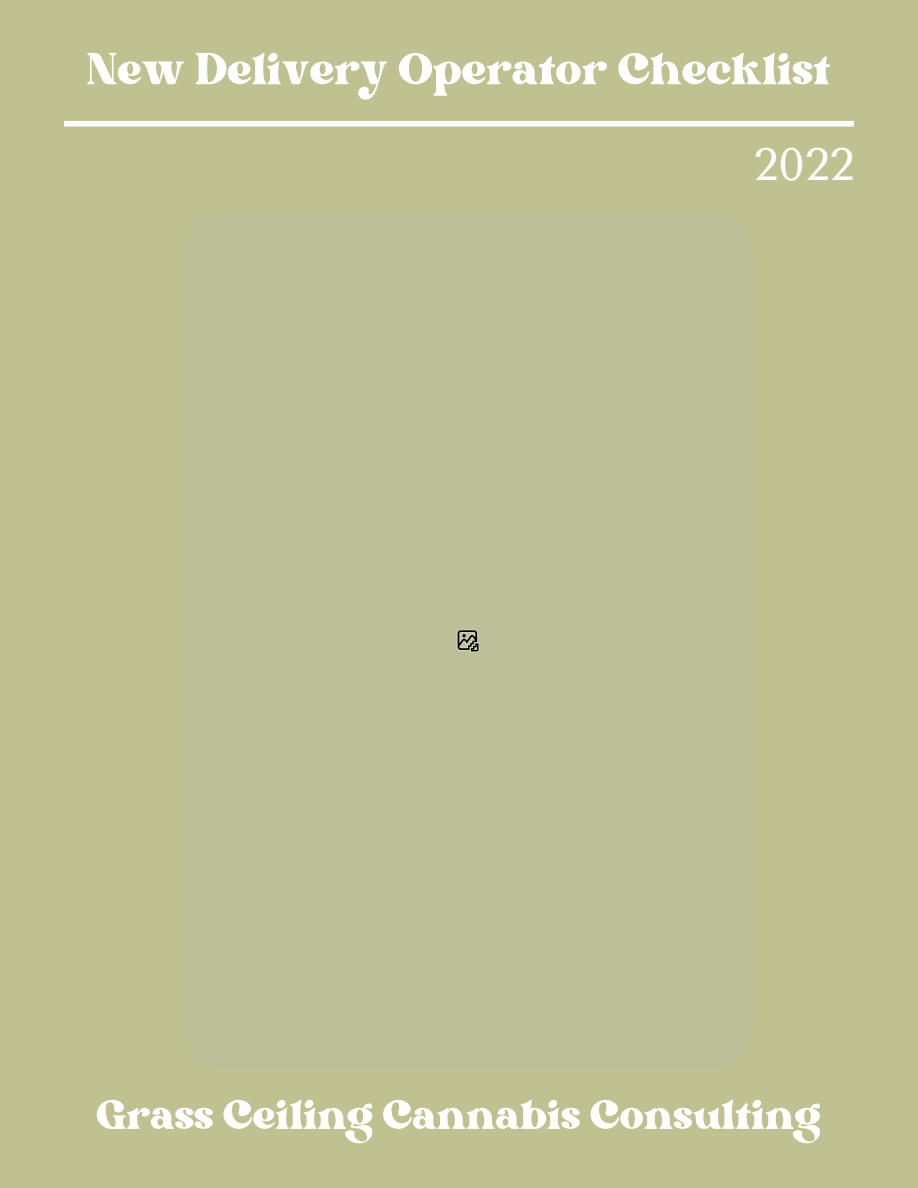
<style>
.page{position:relative;width:918px;height:1188px;background:#bfc290}
.page>*{position:absolute;margin:0;border:0;box-sizing:border-box;transform-origin:0 0}
.t1{font:61.5px "Bright";color:#fff}
.t2{font:57px "Bright";color:#fff}
.t3{font:45px "Tenor Sans";color:#fff}
</style>
<div class="page">
<div style="left:182px;top:212px;width:572px;height:857px;background:#bcbf98;border-radius:43px"></div>
<svg style="left:456px;top:629px;width:24px;height:24px"></svg>
<div style="left:64px;top:121px;width:790px;height:6px;background:#fff"></div>
<p class="t1" style="left:87px;top:43px;width:745px">New Delivery Operator Checklist</p>
<p class="t3" style="left:754px;top:139px;width:102px">2022</p>
<h1 class="t2" style="left:97px;top:1091px;width:726px">Grass Ceiling Cannabis Consulting</h1>
</div>
